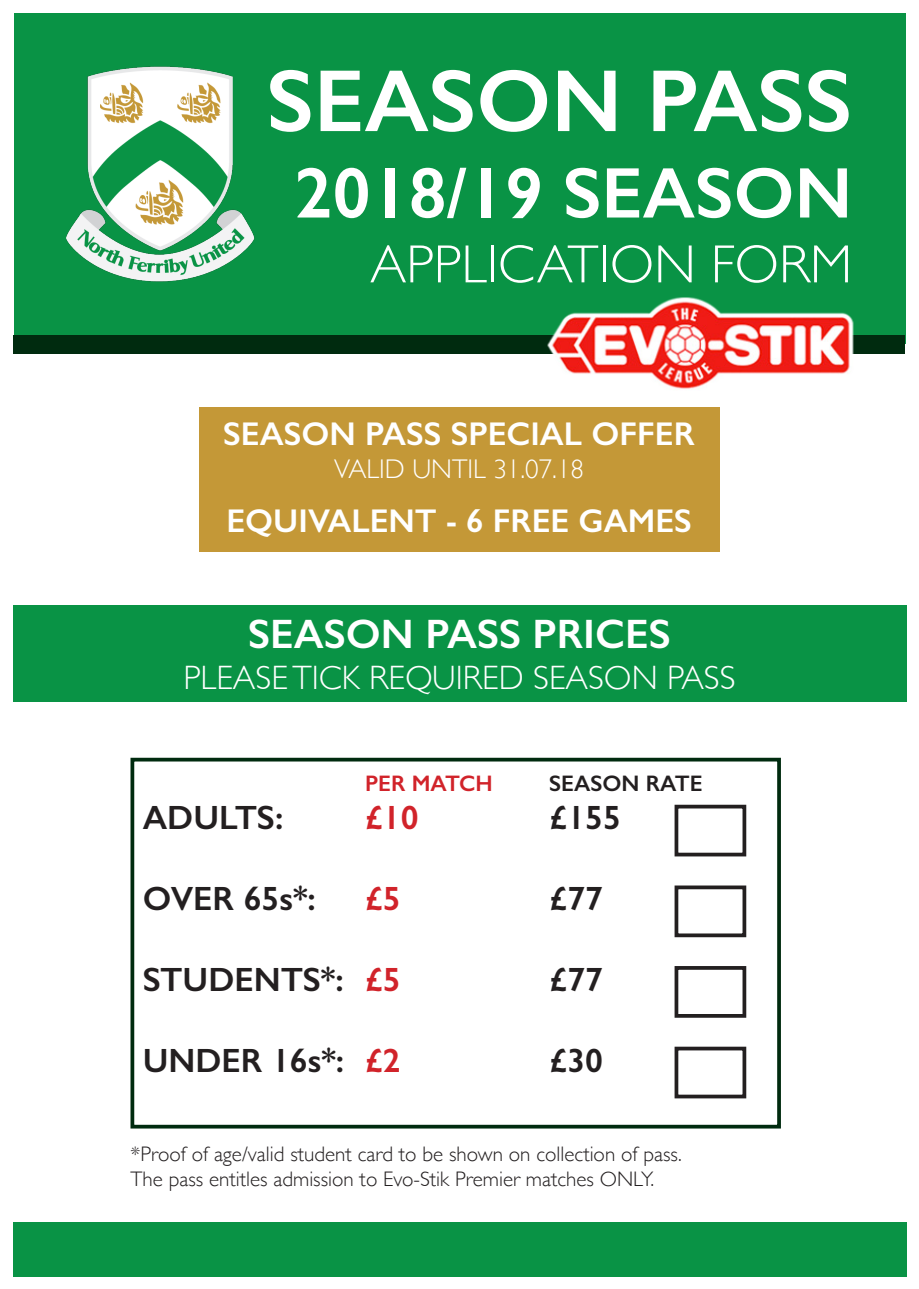
<style>
.page{position:relative;width:919px;height:1289px;background:#fff}
.page>*{position:absolute;margin:0;border:0;box-sizing:border-box;transform-origin:0 0}
.t1{font:600 88.5px "Gill Sans";color:#fff}
.t2{font:600 72px "Gill Sans";color:#fff}
.t3{font:300 54px "Gill Sans";color:#fff}
.t4{font:600 41.25px "Gill Sans";color:#fff}
.t5{font:600 33.75px "Gill Sans";color:#231f20}
.t6{font:300 33.75px "Gill Sans";color:#fff}
.t7{font:600 33.75px "Gill Sans";color:#d1232a}
.t8{font:600 33px "Gill Sans";color:#fff}
.t9{font:300 27px "Gill Sans";color:#fff}
.t10{font:600 22.5px "Gill Sans";color:#231f20}
.t11{font:600 22.5px "Gill Sans";color:#d1232a}
.t12{font:300 21px "Gill Sans";color:#231f20}
</style>
<div class="page">
<div style="left:199px;top:407px;width:520px;height:144px;background:#c49837"></div>
<div style="left:14px;top:14px;width:891px;height:330px;background:#099345"></div>
<div style="left:13px;top:335px;width:892px;height:18px;background:#002b0f"></div>
<img style="left:67px;top:67px;width:187px;height:214px">
<img style="left:514px;top:297px;width:372px;height:92px">
<div style="left:13px;top:605px;width:893px;height:97px;background:#099345"></div>
<div style="left:674px;top:804px;width:72px;height:52px;border:4px solid #231f20"></div>
<div style="left:674px;top:966px;width:72px;height:51px;border:4px solid #231f20"></div>
<div style="left:674px;top:1046px;width:72px;height:52px;border:4px solid #231f20"></div>
<div style="left:130px;top:757px;width:650px;height:371px;border:4px solid #002b0f"></div>
<div style="left:674px;top:885px;width:72px;height:52px;border:4px solid #231f20"></div>
<div style="left:13px;top:1222px;width:893px;height:54px;background:#099345"></div>
<p class="t1" style="left:266px;top:48px;width:587px">SEASON PASS</p>
<p class="t2" style="left:294px;top:150px;width:559px">2018/19 SEASON</p>
<p class="t3" style="left:370px;top:222px;width:483px">APPLICATION FORM</p>
<p class="t8" style="left:223px;top:414px;width:473px">SEASON PASS SPECIAL OFFER</p>
<p class="t9" style="left:334px;top:447px;width:251px">VALID UNTIL 31.07.18</p>
<p class="t8" style="left:226px;top:500px;width:467px">EQUIVALENT - 6 FREE GAMES</p>
<p class="t4" style="left:248px;top:609px;width:424px">SEASON PASS PRICES</p>
<p class="t6" style="left:183px;top:651px;width:553px">PLEASE TICK REQUIRED SEASON PASS</p>
<p class="t11" style="left:365px;top:770px;width:129px">PER MATCH</p>
<p class="t10" style="left:549px;top:770px;width:155px">SEASON RATE</p>
<p class="t5" style="left:143px;top:797px;width:142px">ADULTS:</p>
<p class="t7" style="left:365px;top:797px;width:55px">£10</p>
<p class="t5" style="left:549px;top:797px;width:73px">£155</p>
<p class="t5" style="left:143px;top:878px;width:175px">OVER 65s*:</p>
<p class="t7" style="left:365px;top:878px;width:37px">£5</p>
<p class="t5" style="left:549px;top:878px;width:55px">£77</p>
<p class="t5" style="left:143px;top:959px;width:203px">STUDENTS*:</p>
<p class="t7" style="left:365px;top:959px;width:37px">£5</p>
<p class="t5" style="left:549px;top:959px;width:55px">£77</p>
<p class="t5" style="left:143px;top:1040px;width:203px">UNDER 16s*:</p>
<p class="t7" style="left:365px;top:1040px;width:37px">£2</p>
<p class="t5" style="left:549px;top:1040px;width:55px">£30</p>
<p class="t12" style="left:130px;top:1137px;width:552px">*Proof of age/valid student card to be shown on collection of pass.</p>
<p class="t12" style="left:130px;top:1162px;width:525px">The pass entitles admission to Evo-Stik Premier matches ONLY.</p>
</div>
